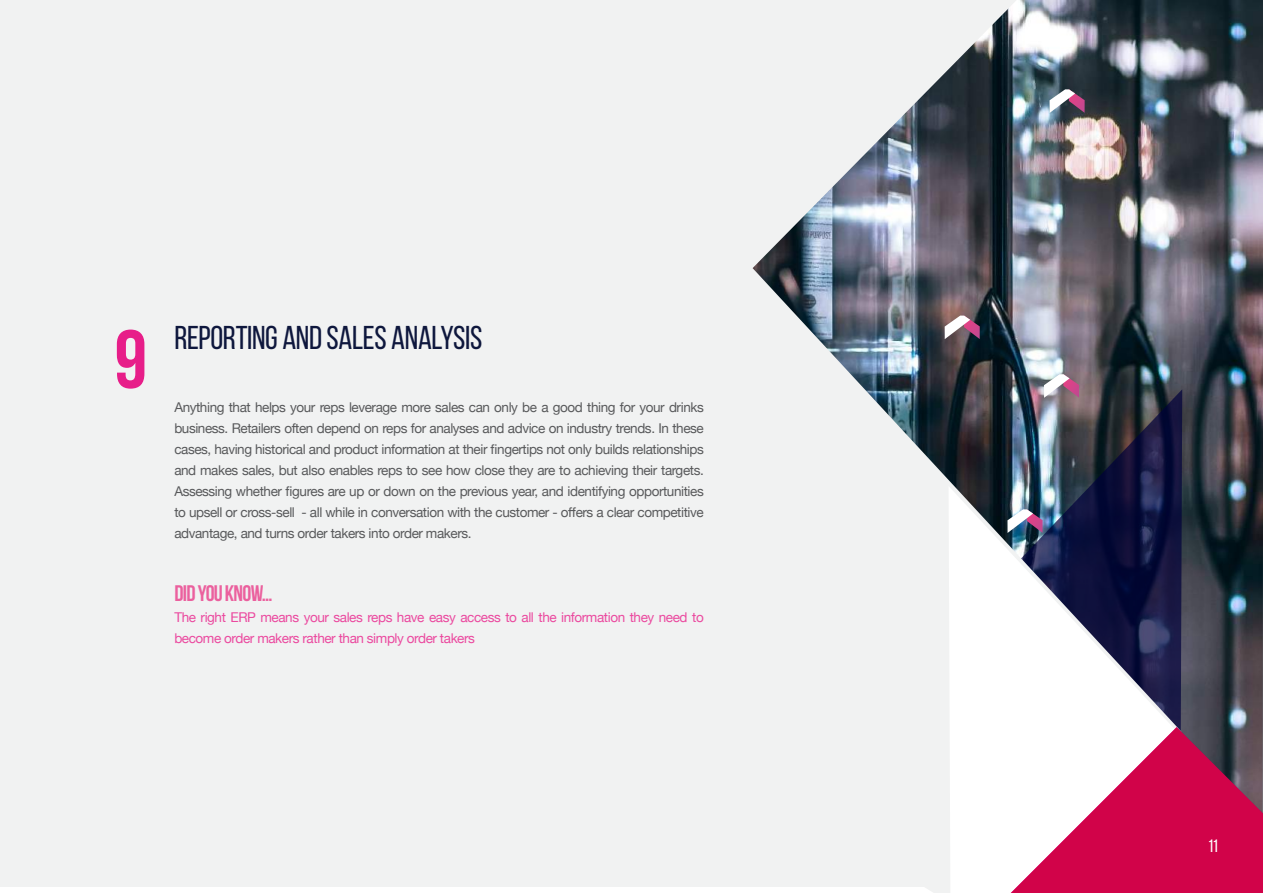
<style>
.page{position:relative;width:1263px;height:893px;background:#fff}
.page>*{position:absolute;margin:0;border:0;box-sizing:border-box;transform-origin:0 0}
.t1{font:700 82.5px "Bebas Neue";color:#e71e89}
.t2{font:33px "Bebas Neue";letter-spacing:-.01em;color:#0e173d}
.t3{font:700 22.5px "Bebas Neue";letter-spacing:-.03em;color:#eb609e}
.t4{font:18px "Bebas Neue";color:#fff}
.t5{font:13.5px/21px "Helvetica Neue";letter-spacing:-.03em;color:#58595b;text-align:justify}
.t6{font:13.5px/21px "Helvetica Neue";letter-spacing:-.03em;color:#eb499f}
</style>
<div class="page">
<div style="left:0;top:0;width:1263px;height:887px;background:#f1f2f2"></div>
<img style="left:1182px;top:0;width:81px;height:727px">
<img style="left:752px;top:0;width:430px;height:486px">
<svg style="left:945px;top:316px;width:35px;height:23px"></svg>
<img style="left:1049px;top:89px;width:124px;height:124px">
<svg style="left:1044px;top:374px;width:35px;height:24px"></svg>
<svg style="left:949px;top:486px;width:236px;height:241px"></svg>
<svg style="left:925px;top:727px;width:338px;height:166px"></svg>
<h1 class="t1" style="left:114px;top:314px;width:34px">9</h1>
<h2 class="t2" style="left:174px;top:320px;width:309px">REPORTING AND SALES ANALYSIS</h2>
<p class="t5" style="left:174px;top:398px;width:531px">Anything that helps your reps leverage more sales can only be a good thing for your drinks business. Retailers often depend on reps for analyses and advice on industry trends. In these cases, having historical and product information at their fingertips not only builds relationships and makes sales, but also enables reps to see how close they are to achieving their targets.<br>Assessing whether figures are up or down on the previous year, and identifying opportunities to upsell or cross-sell - all while in conversation with the customer - offers a clear competitive advantage, and turns order takers into order makers.</p>
<h3 class="t3" style="left:174px;top:581px;width:100px">DID YOU KNOW…</h3>
<p class="t6" style="left:174px;top:608px;width:531px">The right ERP means your sales reps have easy access to all the information they need to become order makers rather than simply order takers</p>
<h3 class="t4" style="left:1209px;top:836px;width:11px">11</h3>
</div>
